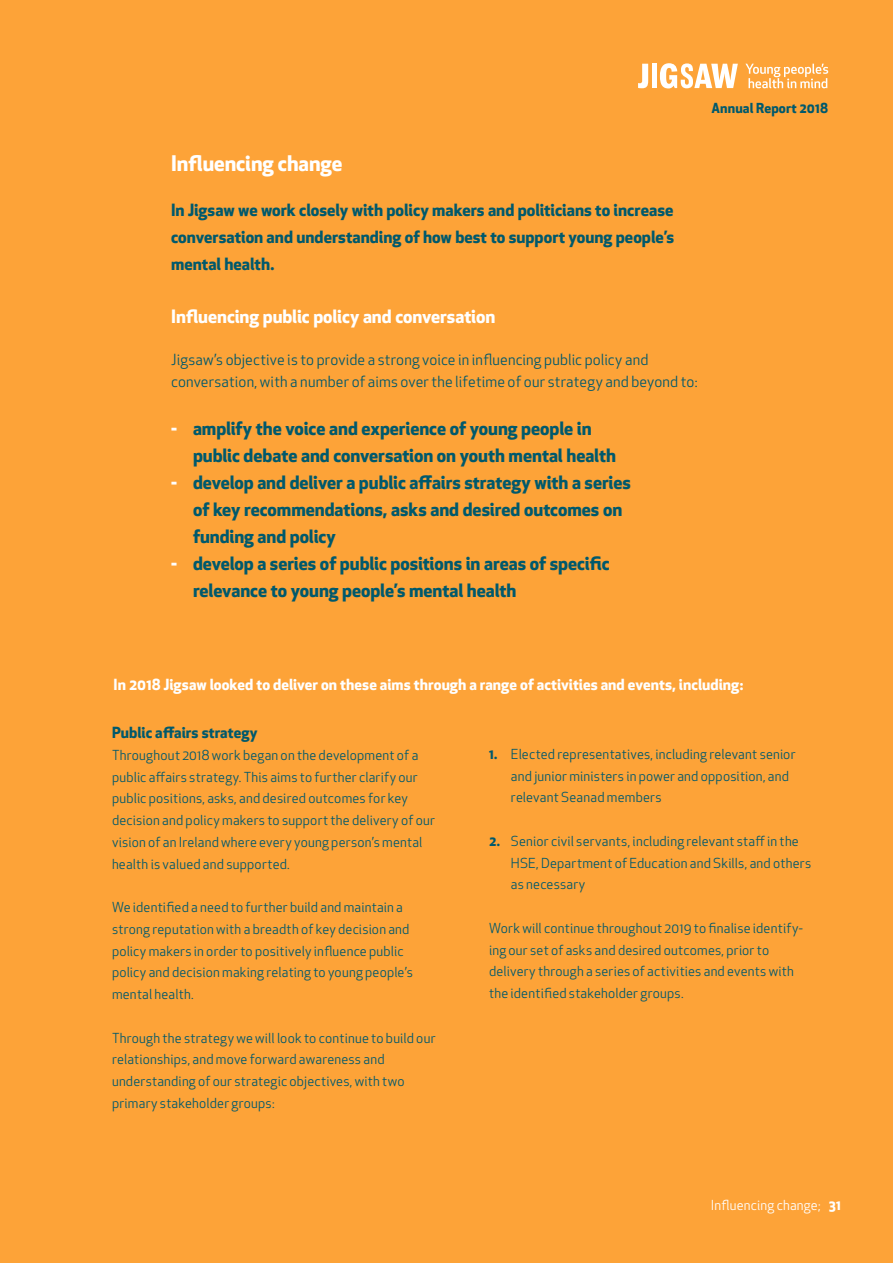
<style>
.page{position:relative;width:893px;height:1263px;background:#fda338}
.page>*{position:absolute;margin:0;border:0;box-sizing:border-box;transform-origin:0 0}
.t1{font:700 21px "Apex New";letter-spacing:-.005em;color:#fff}
.t2{font:700 18px/27px "Apex New";letter-spacing:-.005em;color:#00596c}
.t3{font:700 18px "Apex New";letter-spacing:-.005em;color:#fff}
.t4{font:700 16.5px/27px "Apex New";color:#00596c;text-align:justify}
.t5{font:15px/22.5px "Apex New";letter-spacing:.01em;color:#00596c}
.t6{font:700 15px "Apex New";letter-spacing:.005em;color:#fff}
.t7{font:700 15px "Apex New";letter-spacing:.005em;color:#00596c}
.t8{font:13.5px/21.8px "Apex New";letter-spacing:.015em;color:#00596c}
.t9{font:13.5px "Apex New";letter-spacing:.015em;color:#fff}
.t10{font:700 13.5px "Apex New";letter-spacing:.01em;color:#00596c}
.s1{font-weight:800;color:#fff}
.s2{font-weight:700}
</style>
<div class="page">
<svg style="left:638px;top:64px;width:10px;height:24px"></svg>
<div style="left:652px;top:64px;width:5px;height:24px;background:#fff"></div>
<svg style="left:660px;top:63px;width:78px;height:25px"></svg>
<svg style="left:745px;top:64px;width:83px;height:24px"></svg>
<h1 class="t1" style="left:171px;top:148px;width:173px">Influencing change</h1>
<p class="t4" style="left:171px;top:196px;width:505px">In Jigsaw we work closely with policy makers and politicians to increase conversation and understanding of how best to support young people’s mental health.</p>
<p class="t10" style="left:711px;top:99px;width:118px">Annual Report 2018</p>
<h2 class="t3" style="left:171px;top:303px;width:326px">Influencing public policy and conversation</h2>
<p class="t5" style="left:171px;top:348px;width:528px">Jigsaw’s objective is to provide a strong voice in influencing public policy and conversation, with a number of aims over the lifetime of our strategy and beyond to:</p>
<h2 class="t2" style="left:193px;top:414px;width:424px;text-indent:-22px"><span class="s1">-</span> amplify the voice and experience of young people in public debate and conversation on youth mental health</h2>
<h2 class="t2" style="left:193px;top:468px;width:439px;text-indent:-22px"><span class="s1">-</span> develop and deliver a public affairs strategy with a series of key recommendations, asks and desired outcomes on funding and policy</h2>
<h2 class="t2" style="left:193px;top:549px;width:418px;text-indent:-22px"><span class="s1">-</span> develop a series of public positions in areas of specific relevance to young people’s mental health</h2>
<p class="t6" style="left:114px;top:674px;width:631px">In 2018 Jigsaw looked to deliver on these aims through a range of activities and events, including:</p>
<p class="t7" style="left:112px;top:722px;width:147px">Public affairs strategy</p>
<p class="t8" style="left:112px;top:744px;width:325px">Throughout 2018 work began on the development of a public affairs strategy. This aims to further clarify our public positions, asks, and desired outcomes for key decision and policy makers to support the delivery of our vision of an Ireland where every young person’s mental health is valued and supported.</p>
<p class="t8" style="left:112px;top:896px;width:302px">We identified a need to further build and maintain a strong reputation with a breadth of key decision and policy makers in order to positively influence public policy and decision making relating to young people’s mental health.</p>
<p class="t8" style="left:112px;top:1027px;width:325px">Through the strategy we will look to continue to build our relationships, and move forward awareness and understanding of our strategic objectives, with two primary stakeholder groups:</p>
<p class="t8" style="left:511px;top:743px;width:286px;text-indent:-22px"><span class="s2">1.</span> Elected representatives, including relevant senior and junior ministers in power and opposition, and relevant Seanad members</p>
<p class="t8" style="left:511px;top:830px;width:302px;text-indent:-22px"><span class="s2">2.</span> Senior civil servants, including relevant staff in the<br>HSE, Department of Education and Skills, and others as necessary</p>
<p class="t8" style="left:489px;top:917px;width:315px">Work will continue throughout 2019 to finalise identify&shy;ing our set of asks and desired outcomes, prior to delivery through a series of activities and events with the identified stakeholder groups.</p>
<p class="t9" style="left:711px;top:1197px;width:132px">Influencing change; <span class="s2">31</span></p>
</div>
